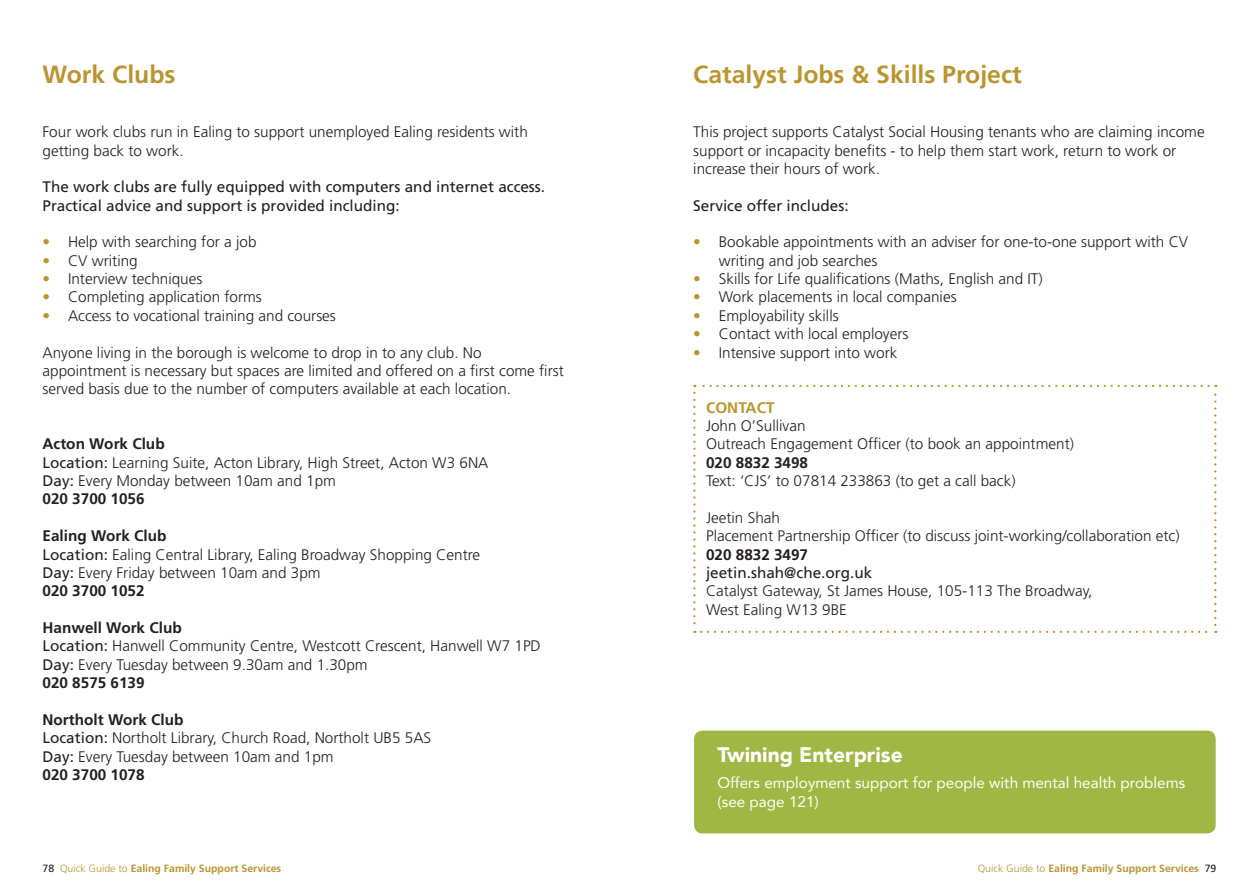
<style>
.page{position:relative;width:1259px;height:893px;background:#fff}
.page>*{position:absolute;margin:0;border:0;box-sizing:border-box;transform-origin:0 0}
.Directory_section_he{font:700 24.75px "Frutiger";color:#ba942e}
.body_font{font:900 21px "Avenir";color:#fff}
.body_font-2{font:300 15.3px/18.3px "Frutiger";color:#231f20}
.contact_head_2{font:300 15.3px "Frutiger";color:#231f20}
.body_roman{font:15.3px/18.3px "Frutiger";color:#231f20}
.t1{font:15.3px/18.3px "Avenir";color:#fff}
.body_bold{font:700 15.3px "Frutiger";color:#231f20}
.body_font-3{font:700 15.3px "Frutiger";color:#231f20}
.contact_head_2-2{font:700 15.3px "Frutiger";color:#231f20}
.contact_head_2-3{font:15.3px "Frutiger";color:#231f20}
.contact_head_2-4{font:700 15.3px "Frutiger";color:#ba942e}
.t2{font:700 10.5px "Frutiger";color:#ba942e}
.s1{color:#ba942e}
.s2{font-weight:400}
.s3{font-weight:400;color:#231f20}
.s4{font-weight:300}
</style>
<div class="page">
<svg style="left:693px;top:393px;width:2px;height:240px"></svg>
<svg style="left:701px;top:631px;width:515px;height:2px"></svg>
<svg style="left:1214px;top:385px;width:2px;height:240px"></svg>
<svg style="left:694px;top:385px;width:514px;height:2px"></svg>
<div style="left:694px;top:731px;width:521px;height:102px;background:#a0b843;border-radius:9px"></div>
<p class="Directory_section_he" style="left:43px;top:60px;width:134px">Work Clubs</p>
<p class="body_font-2" style="left:43px;top:123px;width:487px">Four work clubs run in Ealing to support unemployed Ealing residents with getting back to work.</p>
<p class="body_roman" style="left:43px;top:178px;width:504px">The work clubs are fully equipped with computers and internet access.<br>Practical advice and support is provided including:</p>
<p class="body_font-2" style="left:43px;top:233px;width:215px"><span class="s1">•</span> Help with searching for a job</p>
<p class="body_font-2" style="left:43px;top:251px;width:97px"><span class="s1">•</span> CV writing</p>
<p class="body_font-2" style="left:43px;top:270px;width:161px"><span class="s1">•</span> Interview techniques</p>
<p class="body_font-2" style="left:43px;top:288px;width:221px"><span class="s1">•</span> Completing application forms</p>
<p class="body_font-2" style="left:43px;top:306px;width:295px"><span class="s1">•</span> Access to vocational training and courses</p>
<p class="body_font-2" style="left:43px;top:343px;width:523px">Anyone living in the borough is welcome to drop in to any club. No appointment is necessary but spaces are limited and offered on a first come first served basis due to the number of computers available at each location.</p>
<p class="body_bold" style="left:43px;top:435px;width:124px">Acton Work Club</p>
<p class="body_font-2" style="left:43px;top:453px;width:447px"><span class="s2">Location:</span> Learning Suite, Acton Library, High Street, Acton W3 6NA</p>
<p class="body_font-2" style="left:43px;top:472px;width:295px"><span class="s2">Day:</span> Every Monday between 10am and 1pm</p>
<p class="body_font-3" style="left:43px;top:490px;width:104px">020 3700 1056</p>
<p class="body_bold" style="left:43px;top:527px;width:125px">Ealing Work Club</p>
<p class="body_font-2" style="left:43px;top:545px;width:439px"><span class="s2">Location:</span> Ealing Central Library, Ealing Broadway Shopping Centre</p>
<p class="body_font-2" style="left:43px;top:563px;width:279px"><span class="s2">Day:</span> Every Friday between 10am and 3pm</p>
<p class="body_font-3" style="left:43px;top:582px;width:104px">020 3700 1052</p>
<p class="body_bold" style="left:43px;top:619px;width:141px">Hanwell Work Club</p>
<p class="body_font-2" style="left:43px;top:637px;width:500px"><span class="s2">Location:</span> Hanwell Community Centre, Westcott Crescent, Hanwell W7 1PD</p>
<p class="body_font-2" style="left:43px;top:655px;width:327px"><span class="s2">Day:</span> Every Tuesday between 9.30am and 1.30pm</p>
<p class="body_font-3" style="left:43px;top:674px;width:104px">020 8575 6139</p>
<p class="body_bold" style="left:43px;top:710px;width:142px">Northolt Work Club</p>
<p class="body_font-2" style="left:43px;top:729px;width:390px"><span class="s2">Location:</span> Northolt Library, Church Road, Northolt UB5 5AS</p>
<p class="body_font-2" style="left:43px;top:747px;width:293px"><span class="s2">Day:</span> Every Tuesday between 10am and 1pm</p>
<p class="body_font-3" style="left:43px;top:766px;width:104px">020 3700 1078</p>
<p class="Directory_section_he" style="left:693px;top:60px;width:330px">Catalyst Jobs &amp; Skills Project</p>
<p class="body_font-2" style="left:693px;top:123px;width:513px">This project supports Catalyst Social Housing tenants who are claiming income support or incapacity benefits - to help them start work, return to work or increase their hours of work.</p>
<p class="body_roman" style="left:693px;top:196px;width:157px">Service offer includes:</p>
<p class="body_font-2" style="left:719px;top:233px;width:471px;text-indent:-26px"><span class="s1">•</span> Bookable appointments with an adviser for one-to-one support with CV writing and job searches</p>
<p class="body_font-2" style="left:693px;top:270px;width:351px"><span class="s1">•</span> Skills for Life qualifications (Maths, English and IT)</p>
<p class="body_font-2" style="left:693px;top:288px;width:265px"><span class="s1">•</span> Work placements in local companies</p>
<p class="body_font-2" style="left:693px;top:306px;width:147px"><span class="s1">•</span> Employability skills</p>
<p class="body_font-2" style="left:693px;top:325px;width:217px"><span class="s1">•</span> Contact with local employers</p>
<p class="body_font-2" style="left:693px;top:343px;width:206px"><span class="s1">•</span> Intensive support into work</p>
<p class="contact_head_2-4" style="left:706px;top:398px;width:70px">CONTACT</p>
<p class="contact_head_2" style="left:706px;top:417px;width:101px">John O’Sullivan</p>
<p class="contact_head_2" style="left:706px;top:435px;width:369px">Outreach Engagement Officer (to book an appointment)</p>
<p class="contact_head_2-2" style="left:706px;top:453px;width:104px">020 8832 3498</p>
<p class="contact_head_2" style="left:706px;top:472px;width:311px">Text: ‘CJS’ to 07814 233863 (to get a call back)</p>
<p class="contact_head_2" style="left:706px;top:509px;width:75px">Jeetin Shah</p>
<p class="contact_head_2" style="left:706px;top:527px;width:475px">Placement Partnership Officer (to discuss joint-working/collaboration etc)</p>
<p class="contact_head_2-2" style="left:706px;top:545px;width:104px">020 8832 3497</p>
<p class="contact_head_2-3" style="left:706px;top:564px;width:168px">jeetin.shah@che.org.uk</p>
<p class="contact_head_2" style="left:706px;top:582px;width:388px">Catalyst Gateway, St James House, 105-113 The Broadway,</p>
<p class="contact_head_2" style="left:706px;top:601px;width:142px">West Ealing W13 9BE</p>
<p class="body_font" style="left:717px;top:736px;width:187px">Twining Enterprise</p>
<p class="t1" style="left:717px;top:773px;width:469px">Offers employment support for people with mental health problems (see page 121)</p>
<p class="t2" style="left:43px;top:862px;width:240px"><span class="s3">78</span> <span class="s4">Quick Guide to</span> Ealing Family Support Services</p>
<p class="t2" style="left:977px;top:862px;width:240px"><span class="s4">Quick Guide to</span> Ealing Family Support Services <span class="s3">79</span></p>
</div>
